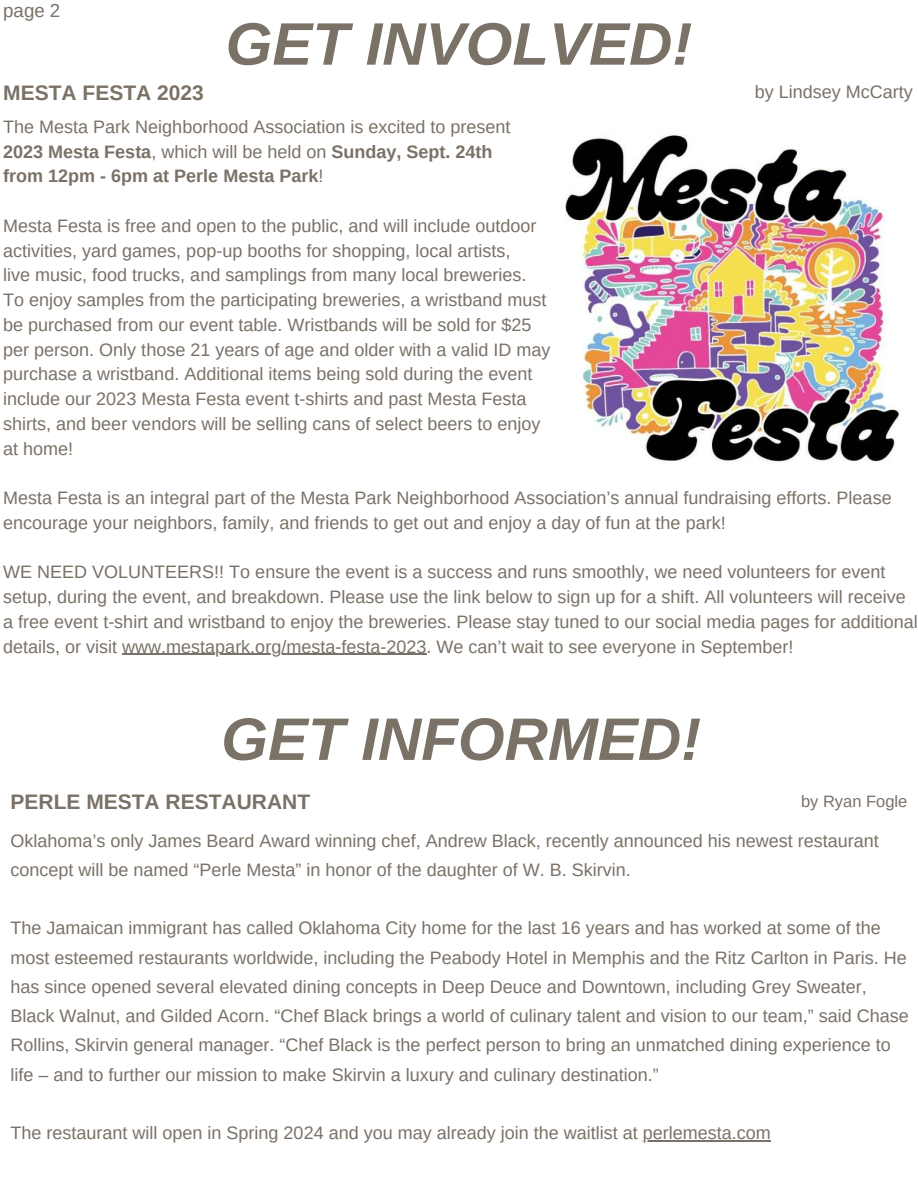
<style>
.page{position:relative;width:918px;height:1188px;background:#fff}
.page>*{position:absolute;margin:0;border:0;box-sizing:border-box;transform-origin:0 0}
.t1{font:italic 700 60px "Arimo";color:#7a7167}
.t2{font:700 21px "Arimo";color:#7a7167}
.t3{font:18.6px "Arimo";color:#7a7167}
.t4{font:18px/24.8px "Arimo";color:#7a7167}
.t5{font:16.5px "Arimo";color:#7a7167}
.s1{font-weight:700}
</style>
<div class="page">
<hr style="left:122px;top:654px;width:304px;height:1px;background:#7a7167">
<img style="left:565px;top:135px;width:335px;height:328px">
<hr style="left:643px;top:1140px;width:128px;height:1px;background:#7a7167">
<p class="t3" style="left:3px;top:-1px;width:59px">page 2</p>
<h1 class="t1" style="left:226px;top:3px;width:468px">GET INVOLVED!</h1>
<p class="t2" style="left:3px;top:79px;width:202px">MESTA FESTA 2023</p>
<p class="t4" style="left:755px;top:80px;width:160px">by Lindsey McCarty</p>
<p class="t4" style="left:3px;top:114px;width:509px">The Mesta Park Neighborhood Association is excited to present<br><span class="s1">2023 Mesta Festa</span>, which will be held on <span class="s1">Sunday, Sept. 24th from 12pm - 6pm at Perle Mesta Park</span>!</p>
<p class="t4" style="left:3px;top:213px;width:549px">Mesta Festa is free and open to the public, and will include outdoor activities, yard games, pop-up booths for shopping, local artists,<br>live music, food trucks, and samplings from many local breweries.<br>To enjoy samples from the participating breweries, a wristband must be purchased from our event table. Wristbands will be sold for $25 per person. Only those 21 years of age and older with a valid ID may purchase a wristband. Additional items being sold during the event include our 2023 Mesta Festa event t-shirts and past Mesta Festa shirts, and beer vendors will be selling cans of select beers to enjoy at home!</p>
<p class="t4" style="left:3px;top:486px;width:890px">Mesta Festa is an integral part of the Mesta Park Neighborhood Association’s annual fundraising efforts. Please encourage your neighbors, family, and friends to get out and enjoy a day of fun at the park!</p>
<p class="t4" style="left:3px;top:560px;width:916px">WE NEED VOLUNTEERS!! To ensure the event is a success and runs smoothly, we need volunteers for event setup, during the event, and breakdown. Please use the link below to sign up for a shift. All volunteers will receive a free event t-shirt and wristband to enjoy the breweries. Please stay tuned to our social media pages for additional details, or visit www.mestapark.org/mesta-festa-2023. We can’t wait to see everyone in September!</p>
<h1 class="t1" style="left:221px;top:698px;width:481px">GET INFORMED!</h1>
<p class="t2" style="left:11px;top:787px;width:301px">PERLE MESTA RESTAURANT</p>
<p class="t4" style="left:11px;top:826px;width:870px;line-height:29.2px">Oklahoma’s only James Beard Award winning chef, Andrew Black, recently announced his newest restaurant concept will be named “Perle Mesta” in honor of the daughter of W. B. Skirvin.</p>
<p class="t5" style="left:801px;top:791px;width:108px">by Ryan Fogle</p>
<p class="t4" style="left:11px;top:914px;width:900px;line-height:29.2px">The Jamaican immigrant has called Oklahoma City home for the last 16 years and has worked at some of the most esteemed restaurants worldwide, including the Peabody Hotel in Memphis and the Ritz Carlton in Paris. He has since opened several elevated dining concepts in Deep Deuce and Downtown, including Grey Sweater, Black Walnut, and Gilded Acorn. “Chef Black brings a world of culinary talent and vision to our team,” said Chase Rollins, Skirvin general manager. “Chef Black is the perfect person to bring an unmatched dining experience to life – and to further our mission to make Skirvin a luxury and culinary destination.”</p>
<p class="t4" style="left:11px;top:1121px;width:762px">The restaurant will open in Spring 2024 and you may already join the waitlist at perlemesta.com</p>
</div>
